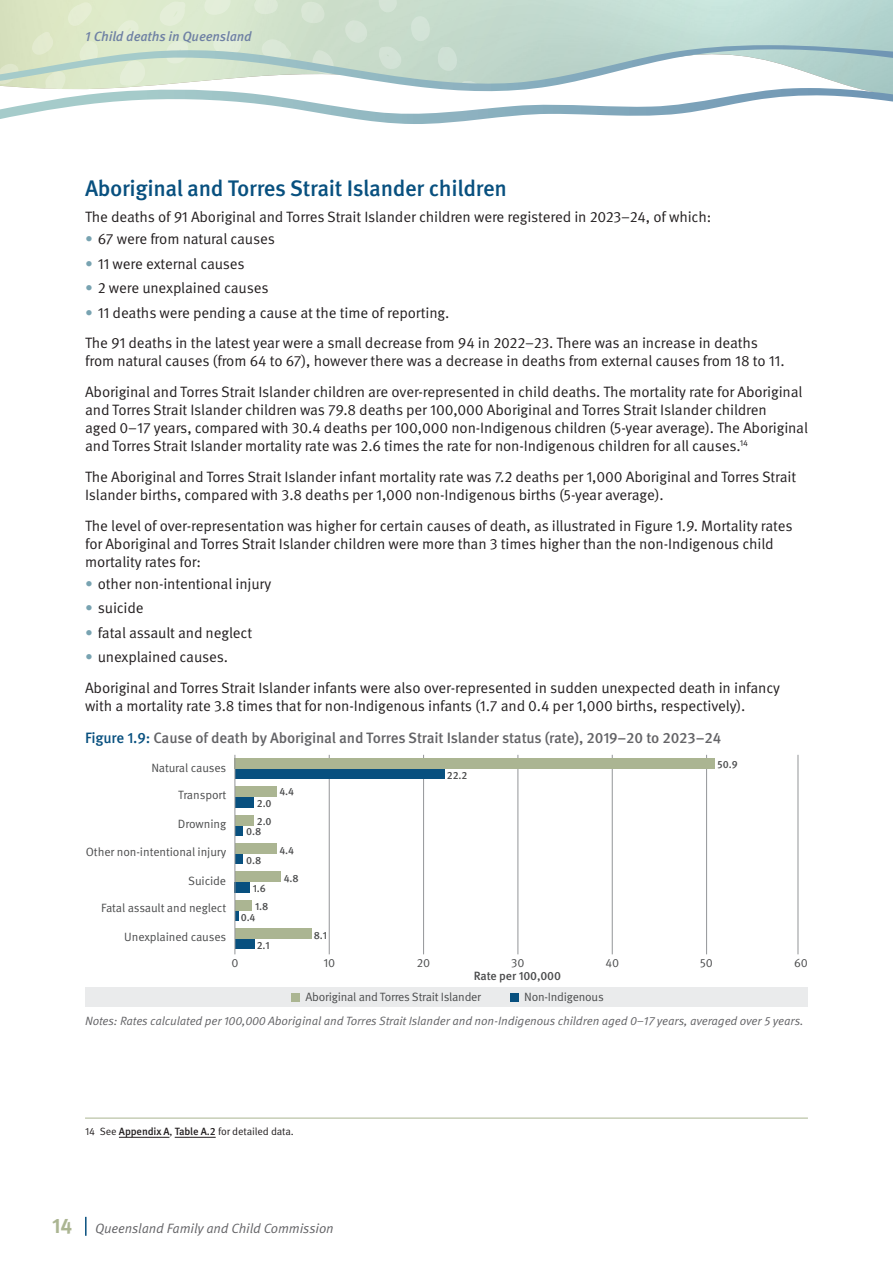
<style>
.page{position:relative;width:893px;height:1263px;background:#fff}
.page>*{position:absolute;margin:0;border:0;box-sizing:border-box;transform-origin:0 0}
.Heading_2{font:500 22.5px "Meta Pro";letter-spacing:-.015em;color:#08507f}
.Body{font:15px/18px "Meta Pro Norm";letter-spacing:-.01em;color:#231f20}
.Body_Before{font:15px/18px "Meta Pro Norm";letter-spacing:-.01em;color:#231f20}
.Figure_Headings{font:500 15px "Meta Pro";letter-spacing:-.01em;color:#636366}
.t1{font:13.5px "Meta Pro Norm Ita";letter-spacing:-.01em;color:#636366}
.t2{font:italic 500 13.5px "Meta Pro";letter-spacing:-.01em;color:#6f81a4}
.t3{font:12px "Meta Pro Norm";letter-spacing:-.015em;color:#4b4c4d}
.Table_Footnote{font:12px "Meta Pro Norm Ita";letter-spacing:-.01em;color:#636366}
.t4{font:500 12px "Meta Pro";letter-spacing:-.01em;color:#4b4c4d}
.t5{font:500 10.5px/18.3px "Meta Pro";color:#4b4c4d}
.Footnote_7pt{font:10.5px "Meta Pro Norm";letter-spacing:-.01em;color:#231f20}
.s1{color:#78a3b1}
.s2{color:#08507f}
.s3{font-family:"Meta Pro";font-weight:500}
.s4{font-family:"Meta Pro";font-weight:700;font-size:21px;color:#abb592}
</style>
<div class="page">
<svg style="left:0;top:0;width:893px;height:124px"></svg>
<div style="left:85px;top:988px;width:723px;height:19px;background:#eaebec"></div>
<div style="left:510px;top:993px;width:9px;height:8px;background:#08507f"></div>
<div style="left:291px;top:993px;width:9px;height:8px;background:#abb592"></div>
<hr style="left:329px;top:755px;width:1px;height:199px;background:#939598">
<hr style="left:423px;top:755px;width:1px;height:199px;background:#939598">
<hr style="left:517px;top:755px;width:1px;height:199px;background:#939598">
<hr style="left:706px;top:755px;width:1px;height:199px;background:#939598">
<hr style="left:612px;top:755px;width:1px;height:199px;background:#939598">
<hr style="left:798px;top:755px;width:1px;height:199px;background:#939598">
<div style="left:235px;top:768px;width:209px;height:11px;background:#08507f"></div>
<div style="left:235px;top:797px;width:19px;height:10px;background:#08507f"></div>
<div style="left:235px;top:825px;width:7px;height:10px;background:#08507f"></div>
<div style="left:235px;top:853px;width:7px;height:11px;background:#08507f"></div>
<div style="left:235px;top:882px;width:15px;height:10px;background:#08507f"></div>
<hr style="left:235px;top:910px;width:4px;height:10px;background:#08507f">
<div style="left:235px;top:939px;width:20px;height:10px;background:#08507f"></div>
<div style="left:235px;top:758px;width:480px;height:11px;background:#abb592"></div>
<div style="left:235px;top:787px;width:41px;height:10px;background:#abb592"></div>
<div style="left:235px;top:815px;width:19px;height:10px;background:#abb592"></div>
<div style="left:235px;top:843px;width:41px;height:11px;background:#abb592"></div>
<div style="left:235px;top:872px;width:45px;height:10px;background:#abb592"></div>
<div style="left:235px;top:900px;width:17px;height:10px;background:#abb592"></div>
<div style="left:235px;top:928px;width:76px;height:11px;background:#abb592"></div>
<hr style="left:235px;top:755px;width:1px;height:199px;background:#939598">
<hr style="left:85px;top:1118px;width:723px;height:1px;background:#abb592">
<hr style="left:119px;top:1137px;width:50px;height:1px;background:#231f20">
<hr style="left:175px;top:1137px;width:41px;height:1px;background:#231f20">
<svg style="left:85px;top:1217px;width:2px;height:19px"></svg>
<p class="t2" style="left:85px;top:26px;width:168px">1 Child deaths in Queensland</p>
<h2 class="Heading_2" style="left:85px;top:170px;width:423px">Aboriginal and Torres Strait Islander children</h2>
<p class="Body_Before" style="left:85px;top:207px;width:628px">The deaths of 91 Aboriginal and Torres Strait Islander children were registered in 2023–24, of which:</p>
<p class="Body" style="left:85px;top:229px;width:191px"><span class="s1">•</span> 67 were from natural causes</p>
<p class="Body" style="left:85px;top:254px;width:161px"><span class="s1">•</span> 11 were external causes</p>
<p class="Body" style="left:85px;top:278px;width:185px"><span class="s1">•</span> 2 were unexplained causes</p>
<p class="Body" style="left:85px;top:302px;width:366px"><span class="s1">•</span> 11 deaths were pending a cause at the time of reporting.</p>
<p class="Body" style="left:85px;top:333px;width:701px">The 91 deaths in the latest year were a small decrease from 94 in 2022–23. There was an increase in deaths from natural causes (from 64 to 67), however there was a decrease in deaths from external causes from 18 to 11.</p>
<p class="Body" style="left:85px;top:382px;width:724px">Aboriginal and Torres Strait Islander children are over-represented in child deaths. The mortality rate for Aboriginal and Torres Strait Islander children was 79.8 deaths per 100,000 Aboriginal and Torres Strait Islander children<br>aged 0–17 years, compared with 30.4 deaths per 100,000 non-Indigenous children (5-year average). The Aboriginal and Torres Strait Islander mortality rate was 2.6 times the rate for non-Indigenous children for all causes.<sup>14</sup></p>
<p class="Body" style="left:85px;top:467px;width:713px">The Aboriginal and Torres Strait Islander infant mortality rate was 7.2 deaths per 1,000 Aboriginal and Torres Strait<br>Islander births, compared with 3.8 deaths per 1,000 non-Indigenous births (5-year average).</p>
<p class="Body_Before" style="left:85px;top:515px;width:709px">The level of over-representation was higher for certain causes of death, as illustrated in Figure 1.9. Mortality rates for Aboriginal and Torres Strait Islander children were more than 3 times higher than the non-Indigenous child mortality rates for:</p>
<p class="Body" style="left:85px;top:574px;width:188px"><span class="s1">•</span> other non-intentional injury</p>
<p class="Body" style="left:85px;top:598px;width:60px"><span class="s1">•</span> suicide</p>
<p class="Body" style="left:85px;top:622px;width:169px"><span class="s1">•</span> fatal assault and neglect</p>
<p class="Body" style="left:85px;top:647px;width:145px"><span class="s1">•</span> unexplained causes.</p>
<p class="Body" style="left:85px;top:677px;width:697px">Aboriginal and Torres Strait Islander infants were also over-represented in sudden unexpected death in infancy with a mortality rate 3.8 times that for non-Indigenous infants (1.7 and 0.4 per 1,000 births, respectively).</p>
<p class="Figure_Headings" style="left:85px;top:726px;width:638px"><span class="s2">Figure 1.9:</span> Cause of death by Aboriginal and Torres Strait Islander status (rate), 2019–20 to 2023–24</p>
<p class="t3" style="left:151px;top:759px;width:76px">Natural causes</p>
<p class="t5" style="left:447px;top:765px;width:22px">22.2</p>
<p class="t5" style="left:718px;top:755px;width:22px">50.9</p>
<p class="t3" style="left:178px;top:785px;width:50px">Transport</p>
<p class="t3" style="left:178px;top:814px;width:50px">Drowning</p>
<p class="t3" style="left:86px;top:843px;width:142px">Other non-intentional injury</p>
<p class="t3" style="left:188px;top:872px;width:39px">Suicide</p>
<p class="t3" style="left:101px;top:899px;width:127px">Fatal assault and neglect</p>
<p class="t3" style="left:124px;top:928px;width:104px">Unexplained causes</p>
<p class="t5" style="left:257px;top:794px;width:16px">2.0<br>2.0</p>
<p class="t5" style="left:246px;top:822px;width:17px">0.8</p>
<p class="t5" style="left:246px;top:850px;width:17px">0.8</p>
<p class="t5" style="left:253px;top:879px;width:15px">1.6</p>
<p class="t5" style="left:241px;top:907px;width:16px">0.4</p>
<p class="t5" style="left:255px;top:897px;width:15px">1.8</p>
<p class="t5" style="left:257px;top:935px;width:14px">2.1</p>
<p class="t5" style="left:279px;top:782px;width:16px">4.4</p>
<p class="t5" style="left:279px;top:840px;width:16px">4.4</p>
<p class="t5" style="left:284px;top:868px;width:17px">4.8</p>
<p class="t5" style="left:314px;top:925px;width:15px">8.1</p>
<p class="t3" style="left:231px;top:953px;width:9px">0</p>
<p class="t3" style="left:323px;top:953px;width:13px">10</p>
<p class="t3" style="left:417px;top:953px;width:15px">20</p>
<p class="t3" style="left:511px;top:953px;width:15px">30</p>
<p class="t3" style="left:605px;top:953px;width:15px">40</p>
<p class="t3" style="left:700px;top:953px;width:14px">50</p>
<p class="t3" style="left:794px;top:953px;width:15px">60</p>
<p class="t4" style="left:474px;top:967px;width:89px">Rate per 100,000</p>
<p class="t3" style="left:306px;top:988px;width:177px">Aboriginal and Torres Strait Islander</p>
<p class="t3" style="left:524px;top:988px;width:81px">Non-Indigenous</p>
<p class="Table_Footnote" style="left:85px;top:1011px;width:720px">Notes: Rates calculated per 100,000 Aboriginal and Torres Strait Islander and non-Indigenous children aged 0–17 years, averaged over 5 years.</p>
<p class="Footnote_7pt" style="left:85px;top:1124px;width:210px">14 See <span class="s3">Appendix A</span>, <span class="s3">Table A.2</span> for detailed data.</p>
<p class="t1" style="left:52px;top:1218px;width:283px"><span class="s4">14</span> Queensland Family and Child Commission</p>
</div>
